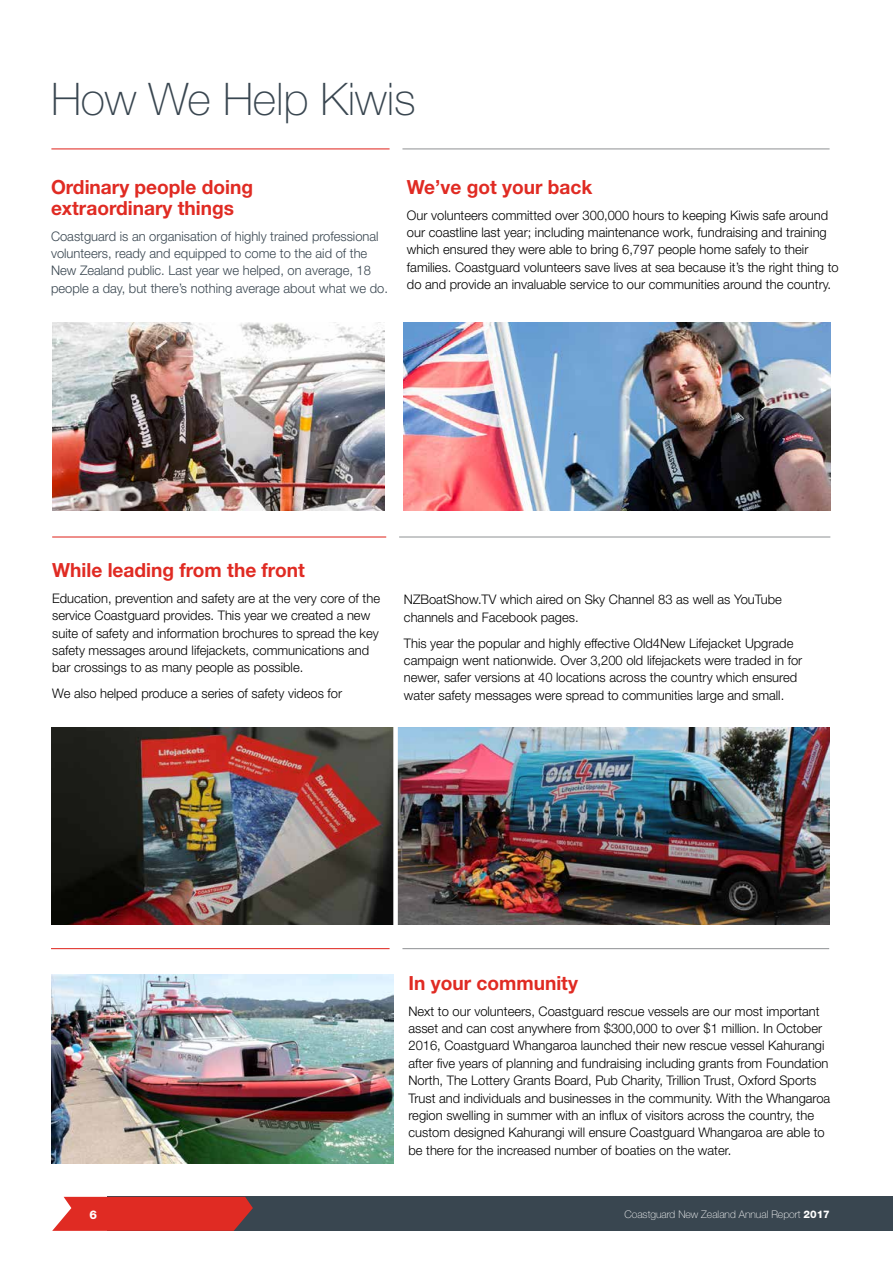
<style>
.page{position:relative;width:893px;height:1263px;background:#fff}
.page>*{position:absolute;margin:0;border:0;box-sizing:border-box;transform-origin:0 0}
.t1{font:100 45px "Helvetica Neue";letter-spacing:-.005em;color:#394650}
.t2{font:700 19.5px/21px "Helvetica Neue";color:#e02b23}
.t3{font:300 13.2px/17.4px "Helvetica Neue";color:#000}
.t4{font:300 13.2px/17.4px "Helvetica Neue";color:#394650}
.t5{font:800 12px "Helvetica Neue";color:#fff}
.t6{font:100 10.5px "Helvetica Neue";color:#fff}
.s1{font-weight:800}
</style>
<div class="page">
<div style="left:107px;top:1197px;width:786px;height:34px;background:#394650"></div>
<svg style="left:52px;top:1197px;width:201px;height:34px;background:#da3831"></svg>
<hr style="left:51px;top:148px;width:339px;height:1px;background:#e02b23">
<hr style="left:402px;top:148px;width:428px;height:1px;background:#949698">
<hr style="left:52px;top:536px;width:334px;height:1px;background:#e02b23">
<hr style="left:399px;top:536px;width:431px;height:1px;background:#949698">
<hr style="left:51px;top:948px;width:339px;height:1px;background:#e02b23">
<hr style="left:402px;top:948px;width:427px;height:1px;background:#949698">
<img style="left:51px;top:727px;width:778px;height:197px">
<img style="left:52px;top:322px;width:332px;height:189px">
<img style="left:51px;top:974px;width:342px;height:189px">
<img style="left:404px;top:322px;width:426px;height:189px">
<div style="left:393px;top:721px;width:5px;height:215px;background:#fff"></div>
<h1 class="t1" style="left:51px;top:73px;width:366px">How We Help Kiwis</h1>
<h2 class="t2" style="left:51px;top:176px;width:204px">Ordinary people doing extraordinary things</h2>
<p class="t4" style="left:51px;top:227px;width:338px">Coastguard is an organisation of highly trained professional volunteers, ready and equipped to come to the aid of the New Zealand public. Last year we helped, on average, 18 people a day, but there’s nothing average about what we do.</p>
<h2 class="t2" style="left:407px;top:176px;width:187px">We’ve got your back</h2>
<p class="t3" style="left:407px;top:206px;width:433px">Our volunteers committed over 300,000 hours to keeping Kiwis safe around our coastline last year; including maintenance work, fundraising and training which ensured they were able to bring 6,797 people home safely to their families. Coastguard volunteers save lives at sea because it’s the right thing to do and provide an invaluable service to our communities around the country.</p>
<h2 class="t2" style="left:52px;top:559px;width:254px">While leading from the front</h2>
<p class="t3" style="left:52px;top:589px;width:329px">Education, prevention and safety are at the very core of the service Coastguard provides. This year we created a new suite of safety and information brochures to spread the key safety messages around lifejackets, communications and bar crossings to as many people as possible.</p>
<p class="t3" style="left:52px;top:685px;width:291px">We also helped produce a series of safety videos for</p>
<p class="t3" style="left:404px;top:591px;width:379px">NZBoatShow.TV which aired on Sky Channel 83 as well as YouTube channels and Facebook pages.</p>
<p class="t3" style="left:404px;top:634px;width:400px">This year the popular and highly effective Old4New Lifejacket Upgrade campaign went nationwide. Over 3,200 old lifejackets were traded in for newer, safer versions at 40 locations across the country which ensured water safety messages were spread to communities large and small.</p>
<h2 class="t2" style="left:408px;top:972px;width:171px">In your community</h2>
<p class="t3" style="left:408px;top:1002px;width:423px">Next to our volunteers, Coastguard rescue vessels are our most important asset and can cost anywhere from $300,000 to over $1 million. In October 2016, Coastguard Whangaroa launched their new rescue vessel Kahurangi after five years of planning and fundraising including grants from Foundation North, The Lottery Grants Board, Pub Charity, Trillion Trust, Oxford Sports Trust and individuals and businesses in the community. With the Whangaroa region swelling in summer with an influx of visitors across the country, the custom designed Kahurangi will ensure Coastguard Whangaroa are able to be there for the increased number of boaties on the water.</p>
<p class="t5" style="left:90px;top:1207px;width:9px">6</p>
<p class="t6" style="left:624px;top:1208px;width:207px">Coastguard New Zealand Annual Report <span class="s1">2017</span></p>
</div>
